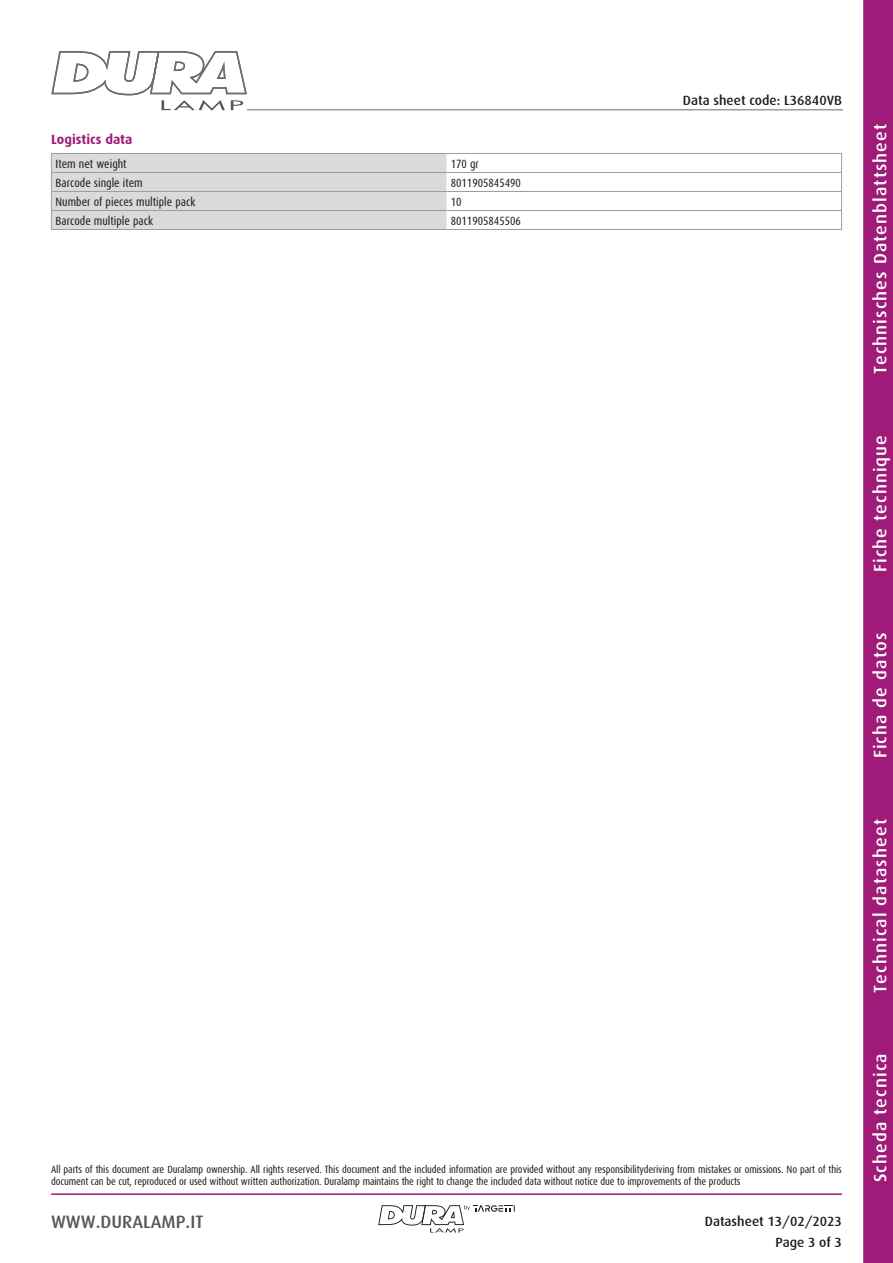
<style>
.page{position:relative;width:893px;height:1263px;background:#fff}
.page>*{position:absolute;margin:0;border:0;box-sizing:border-box;transform-origin:0 0}
.t1{font:500 18px "Dax";letter-spacing:.06em;color:#fff}
.t2{font:500 18px "Dax";color:#575756}
.t3{font:500 13.5px/21.3px "Dax";color:#1d1d1b;text-align:right}
.t4{font:700 13.5px "Dax";color:#a01b79}
.t5{font:12px "Dax Condensed";color:#1d1d1b}
.t6{font:10.5px/12px "Dax Condensed";letter-spacing:-.01em;color:#1d1d1b}
</style>
<div class="page">
<svg style="left:863px;top:0;width:30px;height:1263px;background:#a2207b"></svg>
<hr style="left:51px;top:1193px;width:791px;height:2px;background:#a01b79">
<svg style="left:51px;top:51px;width:197px;height:60px"></svg>
<svg style="left:378px;top:1205px;width:137px;height:28px"></svg>
<hr style="left:247px;top:109px;width:596px;height:1px;background:#9d9d9c">
<hr style="left:446px;top:153px;width:396px;height:1px;background:#9d9d9c">
<hr style="left:446px;top:172px;width:396px;height:1px;background:#9d9d9c">
<hr style="left:446px;top:191px;width:396px;height:1px;background:#9d9d9c">
<hr style="left:446px;top:210px;width:396px;height:1px;background:#9d9d9c">
<svg style="left:841px;top:154px;width:1px;height:75px"></svg>
<hr style="left:446px;top:229px;width:396px;height:1px;background:#9d9d9c">
<div style="left:51px;top:153px;width:395px;height:76px;background:#dadada"></div>
<hr style="left:51px;top:229px;width:395px;height:1px;background:#9d9d9c">
<p class="t4" style="left:51px;top:132px;width:83px">Logistics data</p>
<p class="t5" style="left:56px;top:157px;width:72px">Item net weight</p>
<p class="t5" style="left:451px;top:157px;width:30px">170 gr</p>
<p class="t5" style="left:56px;top:177px;width:89px">Barcode single item</p>
<p class="t5" style="left:451px;top:177px;width:72px">8011905845490</p>
<p class="t5" style="left:56px;top:196px;width:141px">Number of pieces multiple pack</p>
<p class="t5" style="left:451px;top:196px;width:12px">10</p>
<p class="t5" style="left:56px;top:215px;width:99px">Barcode multiple pack</p>
<p class="t5" style="left:451px;top:215px;width:72px">8011905845506</p>
<p class="t3" style="left:683px;top:90px;width:160px">Data sheet code: L36840VB</p>
<p class="t6" style="left:51px;top:1163px;width:792px">All parts of this document are Duralamp ownership. All rights reserved. This document and the included information are provided without any responsibilityderiving from mistakes or omissions. No part of this document can be cut, reproduced or used without written authorization. Duralamp maintains the right to change the included data without notice due to improvements of the products</p>
<h1 class="t2" style="left:51px;top:1212px;width:154px">WWW.DURALAMP.IT</h1>
<p class="t3" style="left:705px;top:1211px;width:139px">Datasheet 13/02/2023<br>Page 3 of 3</p>
<h1 class="t1" style="left:870px;top:374px;width:252px;rotate:-90deg">Technisches Datenblattsheet</h1>
<h1 class="t1" style="left:870px;top:572px;width:139px;rotate:-90deg">Fiche technique</h1>
<h1 class="t1" style="left:870px;top:758px;width:127px;rotate:-90deg">Ficha de datos</h1>
<h1 class="t1" style="left:870px;top:993px;width:175px;rotate:-90deg">Technical datasheet</h1>
<h1 class="t1" style="left:870px;top:1182px;width:130px;rotate:-90deg">Scheda tecnica</h1>
</div>
